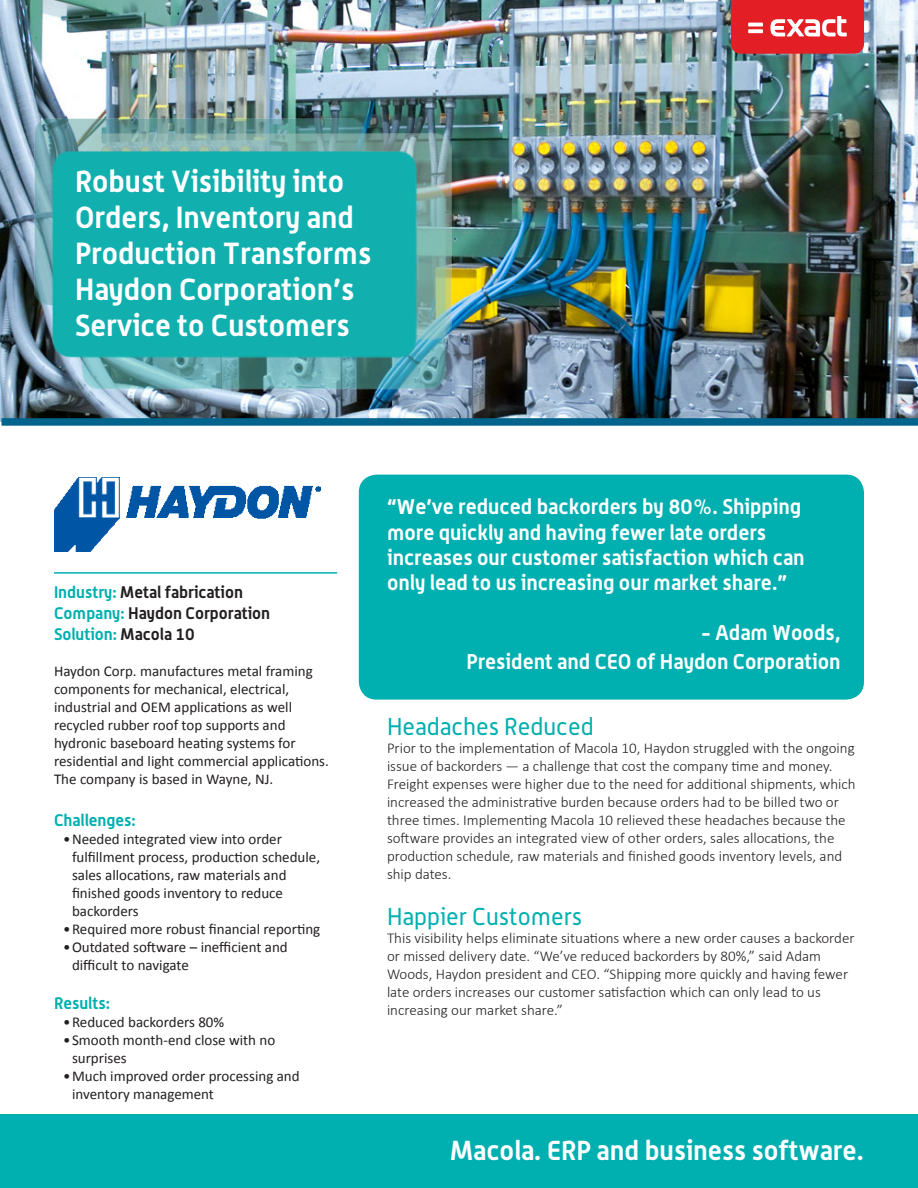
<style>
.page{position:relative;width:918px;height:1188px;background:#fff}
.page>*{position:absolute;margin:0;border:0;box-sizing:border-box;transform-origin:0 0}
.t1{font:700 30px/36px "Alwyn OT";color:#fff}
.t2{font:700 27px "Alwyn OT";color:#fff}
.Heading_1{font:24px "Alwyn OT";color:#00afaf}
.Callout_Text_-_white{font:700 21px/25.2px "Alwyn OT";color:#fff}
.Heading_2{font:700 16.5px "Alwyn OT";color:#231f20}
.Heading_2-2{font:700 16.5px "Alwyn OT";color:#00afaf}
.Body_copy{font:300 15px/18px "Calibri";color:#231f20}
.t3{font:15px/18px "Calibri";color:#231f20}
.s1{color:#00afaf}
.s2{color:#231f20}
</style>
<div class="page">
<img style="left:0;top:0;width:918px;height:421px">
<svg style="left:731px;top:0;width:133px;height:54px;background:#e63b41"></svg>
<div style="left:0;top:1114px;width:918px;height:74px;background:#00afaf"></div>
<img style="left:25px;top:94px;width:436px;height:318px">
<img style="left:54px;top:478px;width:266px;height:74px">
<div style="left:2px;top:418px;width:916px;height:8px;background:#00648c"></div>
<hr style="left:54px;top:572px;width:283px;height:2px;background:#00afaf">
<div style="left:359px;top:475px;width:505px;height:225px;background:#00afaf;border-radius:18px"></div>
<p class="t1" style="left:75px;top:163px;width:298px">Robust Visibility into<br>Orders, Inventory and<br>Production Transforms<br>Haydon Corporation’s<br>Service to Customers</p>
<p class="Heading_2" style="left:54px;top:582px;width:190px"><span class="s1">Industry:</span> Metal fabrication</p>
<p class="Heading_2" style="left:54px;top:603px;width:218px"><span class="s1">Company:</span> Haydon Corporation</p>
<p class="Heading_2-2" style="left:54px;top:624px;width:142px">Solution: <span class="s2">Macola 10</span></p>
<p class="t3" style="left:54px;top:662px;width:276px">Haydon Corp. manufactures metal framing components for mechanical, electrical, industrial and OEM applications as well recycled rubber roof top supports and hydronic baseboard heating systems for residential and light commercial applications.<br>The company is based in Wayne, NJ.</p>
<p class="Heading_2-2" style="left:54px;top:810px;width:83px">Challenges:</p>
<p class="t3" style="left:72px;top:830px;width:250px;text-indent:-9px">•Needed integrated view into order fulfillment process, production schedule, sales allocations, raw materials and finished goods inventory to reduce backorders</p>
<p class="t3" style="left:63px;top:920px;width:259px">•Required more robust financial reporting</p>
<p class="t3" style="left:72px;top:938px;width:217px;text-indent:-9px">•Outdated software – inefficient and difficult to navigate</p>
<p class="Heading_2-2" style="left:54px;top:993px;width:58px">Results:</p>
<p class="t3" style="left:63px;top:1013px;width:163px">•Reduced backorders 80%</p>
<p class="t3" style="left:72px;top:1031px;width:205px;text-indent:-9px">•Smooth month-end close with no surprises</p>
<p class="t3" style="left:72px;top:1067px;width:229px;text-indent:-9px">•Much improved order processing and inventory management</p>
<p class="Callout_Text_-_white" style="left:387px;top:494px;width:419px">“We’ve reduced backorders by 80%. Shipping more quickly and having fewer late orders increases our customer satisfaction which can only lead to us increasing our market share.”</p>
<p class="Callout_Text_-_white" style="left:466px;top:618px;width:376px;line-height:28.8px;text-align:right">- Adam Woods,<br>President and CEO of Haydon Corporation</p>
<p class="Heading_1" style="left:387px;top:712px;width:208px">Headaches Reduced</p>
<p class="Body_copy" style="left:387px;top:738px;width:470px">Prior to the implementation of Macola 10, Haydon struggled with the ongoing issue of backorders — a challenge that cost the company time and money.<br>Freight expenses were higher due to the need for additional shipments, which increased the administrative burden because orders had to be billed two or three times. Implementing Macola 10 relieved these headaches because the software provides an integrated view of other orders, sales allocations, the production schedule, raw materials and finished goods inventory levels, and ship dates.</p>
<p class="Heading_1" style="left:387px;top:902px;width:197px">Happier Customers</p>
<p class="Body_copy" style="left:387px;top:929px;width:469px">This visibility helps eliminate situations where a new order causes a backorder or missed delivery date. “We’ve reduced backorders by 80%,” said Adam Woods, Haydon president and CEO. “Shipping more quickly and having fewer late orders increases our customer satisfaction which can only lead to us increasing our market share.”</p>
<h2 class="t2" style="left:450px;top:1134px;width:415px">Macola. ERP and business software.</h2>
</div>
